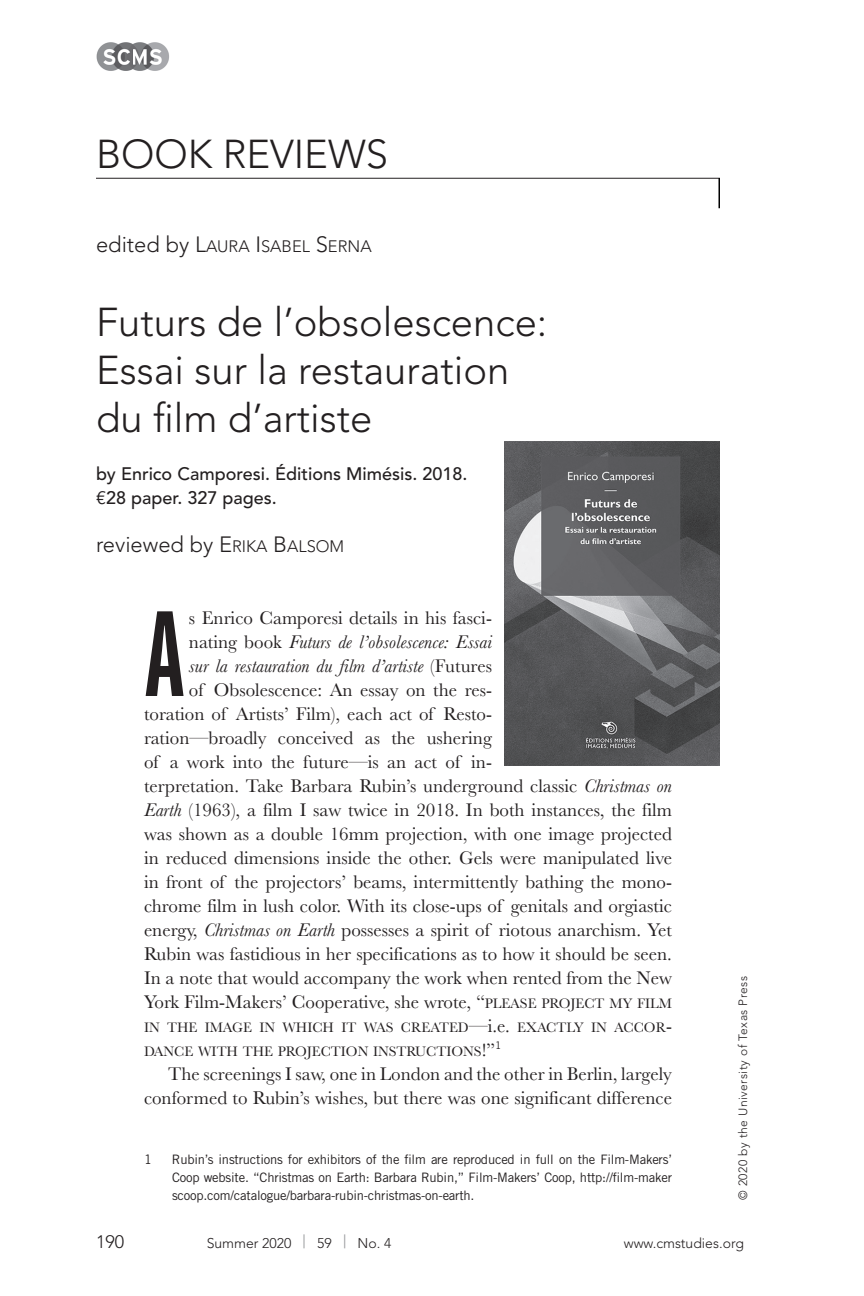
<style>
.page{position:relative;width:864px;height:1296px;background:#fff}
.page>*{position:absolute;margin:0;border:0;box-sizing:border-box;transform-origin:0 0}
.t1{font:127.2px "Alternate Gothic No 1";color:#231f20}
.t2{font:300 40px/48px "Avenir";color:#231f20}
.t3{font:300 22px "Avenir";color:#231f20}
.t4{font:19px/24px "Baskerville";color:#231f20;text-align:right}
.t5{font:italic 19px "Baskerville";color:#231f20}
.t6{font:500 18px/24px "Avenir";color:#231f20}
.t7{font:300 18px "Avenir";color:#231f20}
.t8{font:300 16.4px "Avenir";color:#231f20}
.t9{font:14.2px/24px "Baskerville";color:#231f20}
.t10{font:300 14px "Avenir";color:#231f20}
.t11{font:13px/18px "Trade Gothic";letter-spacing:-.015em;color:#231f20;text-align:justify}
.t12{font:300 12px "Avenir";letter-spacing:.04em;color:#231f20}
.s1{font-size:22px}
.s2{font-weight:400}
.s3{font-style:inherit}
.s4{font-size:16.4px}
.s5{font-style:normal}
.s6{font-style:italic}
.s7{font-size:14.2px}
.s8{font-size:19px}
.s9{font-size:18px;color:#939598}
</style>
<div class="page">
<img style="left:96px;top:42px;width:73px;height:29px">
<hr style="left:96px;top:178px;width:624px;height:1px;background:#231f20">
<hr style="left:718px;top:178px;width:2px;height:30px;background:#000">
<img style="left:504px;top:442px;width:216px;height:324px">
<h2 class="t2" style="left:96px;top:130px;width:294px">BOOK REVIEWS</h2>
<p class="t8" style="left:96px;top:237px;width:277px"><span class="s1">edited by</span> <span class="s1">L</span>AURA <span class="s1">I</span>SABEL <span class="s1">S</span>ERNA</p>
<h2 class="t2" style="left:96px;top:298px;width:453px">Futurs de l’obsolescence:<br>Essai sur la restauration du film d’artiste</h2>
<p class="t6" style="left:96px;top:462px;width:373px">by Enrico Camporesi. Éditions Mimésis. 2018. <span class="s2">€</span>28 paper. 327 pages.</p>
<p class="t3" style="left:96px;top:531px;width:250px">reviewed by <span class="s3">E</span><span class="s4">RIKA</span> <span class="s3">B</span><span class="s4">ALSOM</span></p>
<h1 class="t1" style="left:144px;top:569px;width:43px">A</h1>
<p class="t4" style="left:189px;top:606px;width:304px">s Enrico Camporesi details in his fasci-</p>
<p class="t5" style="left:189px;top:629px;width:305px"><span class="s5">nating book</span> Futurs de l’obsolescence: Essai</p>
<p class="t5" style="left:189px;top:653px;width:305px">sur la restauration du film d’artiste <span class="s5">(Futures</span></p>
<p class="t4" style="left:189px;top:678px;width:305px">of Obsolescence: An essay on the res-</p>
<p class="t4" style="left:144px;top:702px;width:350px">toration of Artists’ Film), each act of Resto-</p>
<p class="t4" style="left:144px;top:726px;width:349px">ration—broadly conceived as the ushering</p>
<p class="t4" style="left:144px;top:750px;width:350px">of a work into the future—is an act of in-</p>
<p class="t4" style="left:144px;top:774px;width:530px">terpretation. Take Barbara Rubin’s underground classic <span class="s6">Christmas on</span></p>
<p class="t4" style="left:144px;top:798px;width:529px"><span class="s6">Earth</span> (1963), a film I saw twice in 2018. In both instances, the film</p>
<p class="t4" style="left:144px;top:822px;width:530px">was shown as a double 16mm projection, with one image projected</p>
<p class="t4" style="left:144px;top:846px;width:530px">in reduced dimensions inside the other. Gels were manipulated live</p>
<p class="t4" style="left:144px;top:870px;width:529px">in front of the projectors’ beams, intermittently bathing the mono-</p>
<p class="t4" style="left:144px;top:894px;width:530px">chrome film in lush color. With its close-ups of genitals and orgiastic</p>
<p class="t4" style="left:144px;top:918px;width:530px">energy, <span class="s6">Christmas on Earth</span> possesses a spirit of riotous anarchism. Yet</p>
<p class="t4" style="left:144px;top:942px;width:530px">Rubin was fastidious in her specifications as to how it should be seen.</p>
<p class="t4" style="left:144px;top:966px;width:530px">In a note that would accompany the work when rented from the New</p>
<p class="t4" style="left:144px;top:990px;width:529px">York Film-Makers’ Cooperative, she wrote, “<span class="s7">PLEASE PROJECT MY FILM</span></p>
<p class="t9" style="left:144px;top:1016px;width:530px">IN THE IMAGE IN WHICH IT WAS CREATED<span class="s8">—i.e.</span> EXACTLY IN ACCOR<span class="s8">-<br></span>DANCE WITH THE PROJECTION INSTRUCTIONS<span class="s8">!</span><span class="s8">”</span><sup>1</sup></p>
<p class="t4" style="left:144px;top:1062px;width:530px">The screenings I saw, one in London and the other in Berlin, largely conformed to Rubin’s wishes, but there was one significant difference</p>
<p class="t11" style="left:144px;top:1150px;width:9px">1</p>
<p class="t11" style="left:172px;top:1150px;width:502px">Rubin’s instructions for exhibitors of the film are reproduced in full on the Film-Makers’ Coop website. “Christmas on Earth: Barbara Rubin,” Film-Makers’ Coop, http://film-maker scoop.com/catalogue/barbara-rubin-christmas-on-earth.</p>
<p class="t12" style="left:736px;top:1200px;width:225px;rotate:-90deg">© 2020 by the University of Texas Press</p>
<p class="t7" style="left:96px;top:1231px;width:30px">190</p>
<p class="t10" style="left:207px;top:1235px;width:186px">Summer 2020 <span class="s9">|</span> 59 <span class="s9">|</span> No. 4</p>
<p class="t10" style="left:624px;top:1235px;width:122px">www.cmstudies.org</p>
</div>
